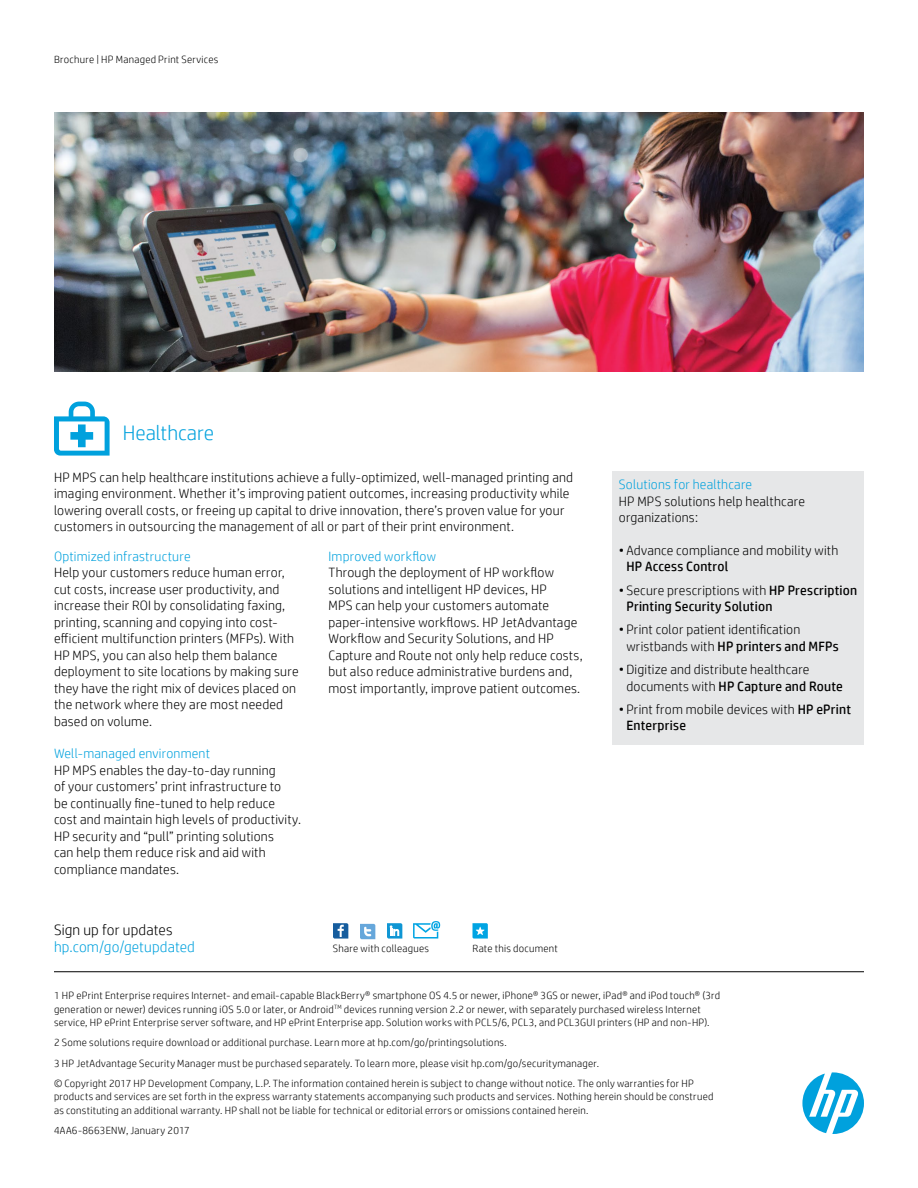
<style>
.page{position:relative;width:918px;height:1188px;background:#fff}
.page>*{position:absolute;margin:0;border:0;box-sizing:border-box;transform-origin:0 0}
.t1{font:300 21px "HP Simplified";color:#00a1dd}
.t2{font:300 15px "HP Simplified";letter-spacing:.01em;color:#00a1dd}
.t3{font:300 15px "HP Simplified";letter-spacing:.01em;color:#000}
.t4{font:300 13.5px/16.5px "HP Simplified";letter-spacing:.015em;color:#000}
.t5{font:300 13.5px "HP Simplified";letter-spacing:.015em;color:#00a1dd}
.t6{font:13.5px/16.5px "HP Simplified";letter-spacing:.015em;color:#000}
.t7{font:300 10.5px/13.5px "HP Simplified";letter-spacing:.025em;color:#000}
.s1{font-weight:300}
.s2{font-weight:400}
</style>
<div class="page">
<svg style="left:473px;top:923px;width:15px;height:16px"></svg>
<svg style="left:333px;top:923px;width:15px;height:16px"></svg>
<svg style="left:387px;top:923px;width:15px;height:16px"></svg>
<svg style="left:413px;top:921px;width:27px;height:18px"></svg>
<svg style="left:360px;top:924px;width:15px;height:15px"></svg>
<img style="left:54px;top:112px;width:810px;height:260px">
<svg style="left:802px;top:1072px;width:62px;height:62px"></svg>
<hr style="left:54px;top:971px;width:810px;height:1px;background:#000">
<svg style="left:54px;top:402px;width:56px;height:54px"></svg>
<div style="left:612px;top:472px;width:252px;height:273px;background:#e6e7e8"></div>
<p class="t7" style="left:54px;top:52px;width:166px">Brochure | HP Managed Print Services</p>
<h1 class="t1" style="left:123px;top:419px;width:93px">Healthcare</h1>
<p class="t4" style="left:54px;top:469px;width:521px">HP MPS can help healthcare institutions achieve a fully-optimized, well-managed printing and imaging environment. Whether it’s improving patient outcomes, increasing productivity while lowering overall costs, or freeing up capital to drive innovation, there’s proven value for your customers in outsourcing the management of all or part of their print environment.</p>
<p class="t5" style="left:54px;top:547px;width:138px">Optimized infrastructure</p>
<p class="t4" style="left:54px;top:564px;width:246px">Help your customers reduce human error, cut costs, increase user productivity, and increase their ROI by consolidating faxing, printing, scanning and copying into cost&shy;efficient multifunction printers (MFPs). With HP MPS, you can also help them balance deployment to site locations by making sure they have the right mix of devices placed on the network where they are most needed based on volume.</p>
<p class="t5" style="left:54px;top:745px;width:158px">Well-managed environment</p>
<p class="t4" style="left:54px;top:762px;width:249px">HP MPS enables the day-to-day running<br>of your customers’ print infrastructure to<br>be continually fine-tuned to help reduce cost and maintain high levels of productivity.<br>HP security and “pull” printing solutions<br>can help them reduce risk and aid with compliance mandates.</p>
<p class="t5" style="left:328px;top:547px;width:109px">Improved workflow</p>
<p class="t4" style="left:328px;top:564px;width:256px">Through the deployment of HP workflow solutions and intelligent HP devices, HP<br>MPS can help your customers automate paper-intensive workflows. HP JetAdvantage Workflow and Security Solutions, and HP Capture and Route not only help reduce costs, but also reduce administrative burdens and, most importantly, improve patient outcomes.</p>
<p class="t3" style="left:54px;top:920px;width:120px">Sign up for updates</p>
<p class="t2" style="left:54px;top:937px;width:142px">hp.com/go/getupdated</p>
<p class="t7" style="left:333px;top:941px;width:98px">Share with colleagues</p>
<p class="t7" style="left:472px;top:941px;width:87px">Rate this document</p>
<p class="t5" style="left:619px;top:476px;width:135px">Solutions for healthcare</p>
<p class="t4" style="left:619px;top:492px;width:188px">HP MPS solutions help healthcare organizations:</p>
<p class="t4" style="left:619px;top:542px;width:221px">• Advance compliance and mobility with</p>
<p class="t6" style="left:626px;top:558px;width:103px">HP Access Control</p>
<p class="t6" style="left:626px;top:582px;width:232px;text-indent:-8px"><span class="s1">• Secure prescriptions with</span> HP Prescription<br>Printing Security Solution</p>
<p class="t4" style="left:626px;top:621px;width:214px;text-indent:-8px">• Print color patient identification wristbands with <span class="s2">HP printers and MFPs</span></p>
<p class="t4" style="left:626px;top:661px;width:218px;text-indent:-8px">• Digitize and distribute healthcare documents with <span class="s2">HP Capture and Route</span></p>
<p class="t4" style="left:626px;top:701px;width:226px;text-indent:-8px">• Print from mobile devices with <span class="s2">HP ePrint<br>Enterprise</span></p>
<p class="t7" style="left:54px;top:988px;width:668px">1 HP ePrint Enterprise requires Internet- and email-capable BlackBerry® smartphone OS 4.5 or newer, iPhone® 3GS or newer, iPad® and iPod touch® (3rd generation or newer) devices running iOS 5.0 or later, or Android<sup>TM</sup> devices running version 2.2 or newer, with separately purchased wireless Internet service, HP ePrint Enterprise server software, and HP ePrint Enterprise app. Solution works with PCL5/6, PCL3, and PCL3GUI printers (HP and non-HP).</p>
<p class="t7" style="left:54px;top:1032px;width:641px;line-height:20.2px">2 Some solutions require download or additional purchase. Learn more at hp.com/go/printingsolutions.<br>3 HP JetAdvantage Security Manager must be purchased separately. To learn more, please visit hp.com/go/securitymanager.<br>© Copyright 2017 HP Development Company, L.P. The information contained herein is subject to change without notice. The only warranties for HP</p>
<p class="t7" style="left:54px;top:1090px;width:661px">products and services are set forth in the express warranty statements accompanying such products and services. Nothing herein should be construed as constituting an additional warranty. HP shall not be liable for technical or editorial errors or omissions contained herein.</p>
<p class="t7" style="left:54px;top:1123px;width:137px">4AA6-8663ENW, January 2017</p>
</div>
